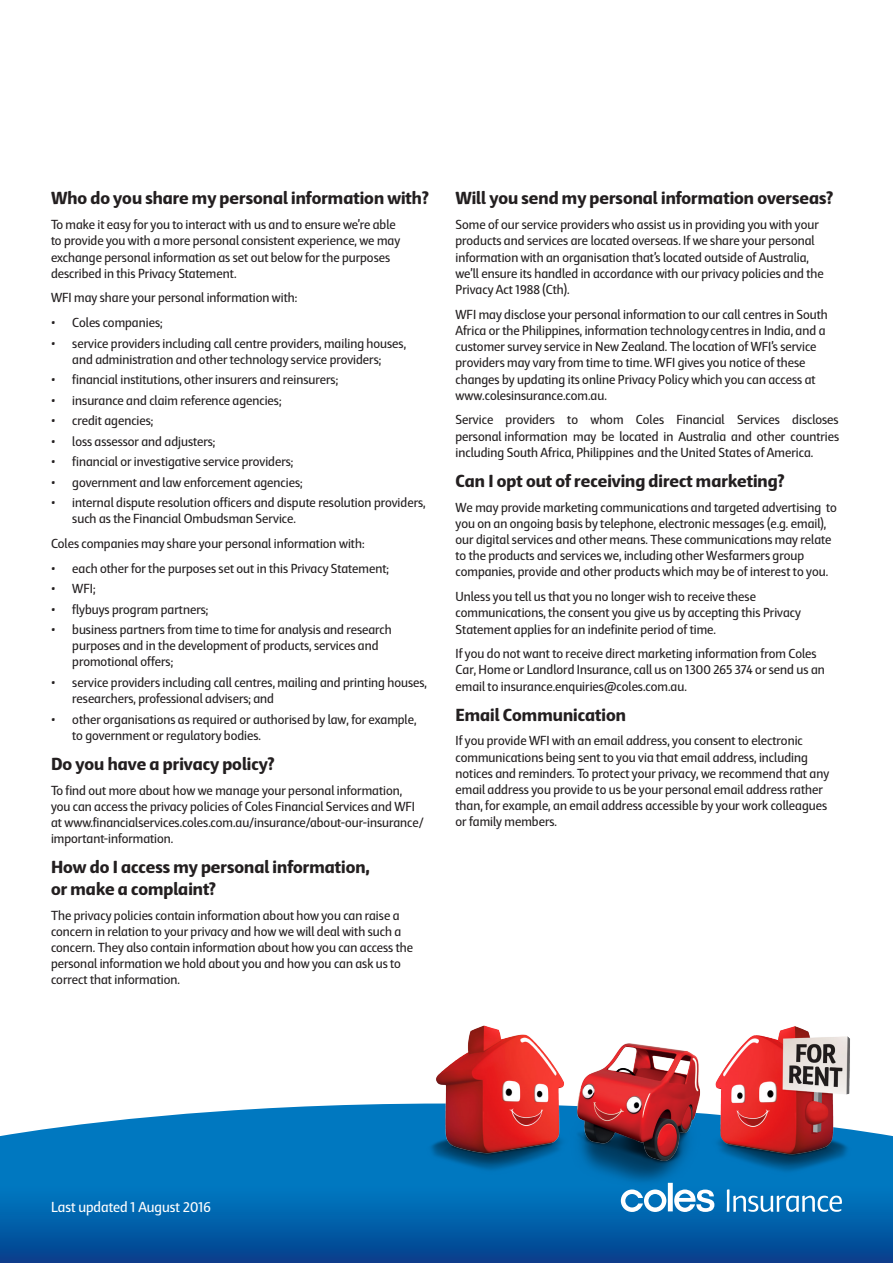
<style>
.page{position:relative;width:893px;height:1263px;background:#fff}
.page>*{position:absolute;margin:0;border:0;box-sizing:border-box;transform-origin:0 0}
.t1{font:800 18px/21.6px "Coles Haptic";color:#231f20}
.t2{font:15px "Coles Haptic";color:#fff}
.t3{font:13.5px/16.2px "Coles Haptic";color:#231f20}
.s1{font-family:"Coles HP"}
</style>
<div class="page">
<svg style="left:0;top:1103px;width:893px;height:160px;background:#106eb3"></svg>
<svg style="left:727px;top:1189px;width:115px;height:23px"></svg>
<svg style="left:621px;top:1200px;width:45px;height:12px"></svg>
<div style="left:668px;top:1183px;width:5px;height:28px;background:#fff"></div>
<svg style="left:674px;top:1200px;width:40px;height:12px"></svg>
<img style="left:550px;top:1043px;width:179px;height:157px">
<img style="left:424px;top:1025px;width:155px;height:152px">
<img style="left:687px;top:1026px;width:180px;height:162px">
<p class="t1" style="left:51px;top:187px;width:379px">Who do you share my personal information with?</p>
<p class="t3" style="left:51px;top:216px;width:351px">To make it easy for you to interact with us and to ensure we’re able to provide you with a more personal consistent experience, we may exchange personal information as set out below for the purposes described in this Privacy Statement.</p>
<p class="t3" style="left:51px;top:290px;width:248px">WFI may share your personal information with:</p>
<p class="t3" style="left:51px;top:314px;width:113px">• Coles companies;</p>
<p class="t3" style="left:51px;top:335px;width:357px;text-align:center">• service providers including call centre providers, mailing houses, and administration and other technology service providers;</p>
<p class="t3" style="left:51px;top:372px;width:289px">• financial institutions, other insurers and reinsurers;</p>
<p class="t3" style="left:51px;top:392px;width:232px">• insurance and claim reference agencies;</p>
<p class="t3" style="left:51px;top:412px;width:104px">• credit agencies;</p>
<p class="t3" style="left:51px;top:433px;width:166px">• loss assessor and adjusters;</p>
<p class="t3" style="left:51px;top:453px;width:244px">• financial or investigative service providers;</p>
<p class="t3" style="left:51px;top:474px;width:253px">• government and law enforcement agencies;</p>
<p class="t3" style="left:72px;top:494px;width:355px;text-indent:-21px">• internal dispute resolution officers and dispute resolution providers, such as the Financial Ombudsman Service.</p>
<p class="t3" style="left:51px;top:535px;width:315px">Coles companies may share your personal information with:</p>
<p class="t3" style="left:51px;top:560px;width:339px">• each other for the purposes set out in this Privacy Statement;</p>
<p class="t3" style="left:51px;top:580px;width:46px">• WFI;</p>
<p class="t3" style="left:51px;top:601px;width:159px">• flybuys program partners;</p>
<p class="t3" style="left:72px;top:621px;width:321px;text-indent:-21px">• business partners from time to time for analysis and research purposes and in the development of products, services and promotional offers;</p>
<p class="t3" style="left:72px;top:674px;width:356px;text-indent:-21px">• service providers including call centres, mailing and printing houses, researchers, professional advisers; and</p>
<p class="t3" style="left:72px;top:711px;width:346px;text-indent:-21px">• other organisations as required or authorised by law, for example, to government or regulatory bodies.</p>
<p class="t1" style="left:51px;top:752px;width:225px">Do you have a privacy policy?</p>
<p class="t3" style="left:51px;top:782px;width:374px">To find out more about how we manage your personal information, you can access the privacy policies of Coles Financial Services and WFI at www.financialservices.coles.com.au/insurance/about-our-insurance/ important-information.</p>
<p class="t1" style="left:51px;top:856px;width:321px">How do I access my personal information, or make a complaint?</p>
<p class="t3" style="left:51px;top:907px;width:364px">The privacy policies contain information about how you can raise a concern in relation to your privacy and how we will deal with such a concern. They also contain information about how you can access the personal information we hold about you and how you can ask us to correct that information.</p>
<p class="t1" style="left:455px;top:187px;width:379px">Will you send my personal information overseas?</p>
<p class="t3" style="left:455px;top:216px;width:370px">Some of our service providers who assist us in providing you with your products and services are located overseas. If we share your personal information with an organisation that’s located outside of Australia, we’ll ensure its handled in accordance with our privacy policies and the Privacy Act 1988 (Cth).</p>
<p class="t3" style="left:455px;top:306px;width:374px">WFI may disclose your personal <span class="s1">information to our call centres in South Africa or the Philippines, information technology</span> centres in India, and a customer survey service in New Zealand. The location of WFI’s service providers may vary from time to time. WFI gives you notice of these changes by updating its online Privacy Policy which you can access at www.colesinsurance.com.au.</p>
<p class="t3" style="left:455px;top:412px;width:385px;text-align:justify">Service providers to whom Coles Financial Services discloses personal information may be located in Australia and other countries including South Africa<span class="s1">, Philippines</span> and the United States of America.</p>
<p class="t1" style="left:455px;top:470px;width:330px">Can I opt out of receiving direct marketing?</p>
<p class="t3" style="left:455px;top:499px;width:383px">We may provide marketing communications and targeted advertising to you on an ongoing basis by telephone, electronic messages (e.g. email), our digital services and other means. These communications may relate to the products and services we, including other Wesfarmers group companies, provide and other products which may be of interest to you.</p>
<p class="t3" style="left:455px;top:588px;width:347px">Unless you tell us that you no longer wish to receive these communications, the consent you give us by accepting this Privacy<br>Statement applies for an indefinite period of time.</p>
<p class="t3" style="left:455px;top:645px;width:371px">If you do not want to receive direct marketing information from Coles<br>Car, Home or Landlord Insurance, call us on 1300 265 374 or send us an email to insurance.enquiries@coles.com.au.</p>
<p class="t1" style="left:455px;top:703px;width:172px">Email Communication</p>
<p class="t3" style="left:455px;top:733px;width:375px">If you provide WFI with an email address, you consent to electronic communications being sent to you via that email address, including notices and reminders. To protect your privacy, we recommend that any email address you provide to us be your personal email address rather than, for example, an email address accessible by your work colleagues or family members.</p>
<p class="t2" style="left:51px;top:1198px;width:161px">Last updated 1 <span class="s1">August</span> 2016</p>
</div>
